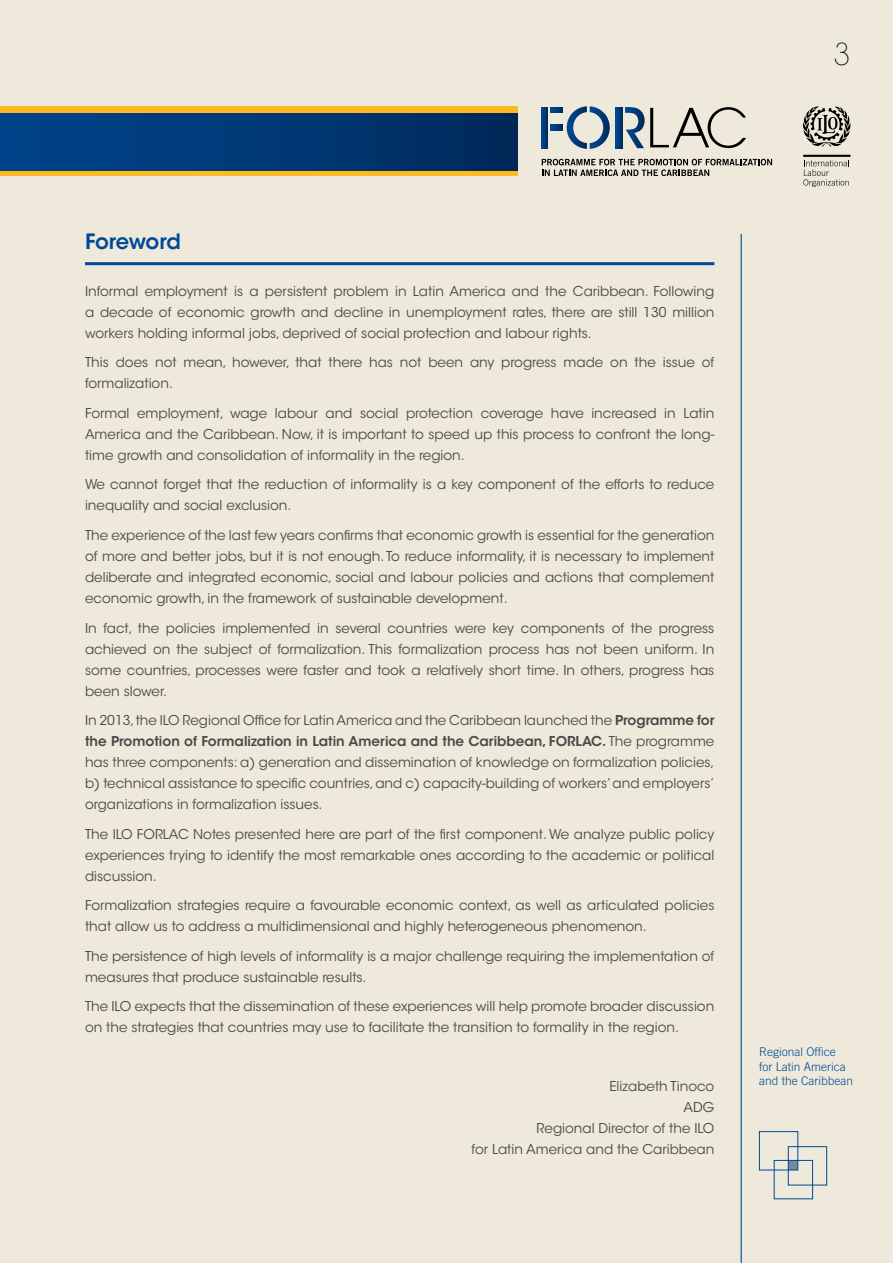
<style>
.page{position:relative;width:893px;height:1263px;background:#eee9db}
.page>*{position:absolute;margin:0;border:0;box-sizing:border-box;transform-origin:0 0}
.folio_DER{font:200 30px "ITC Avant Garde Std";color:#000}
.titulo_1{font:600 21px "ITC Avant Garde Std";letter-spacing:-.02em;color:#004996}
.texto{font:13.5px/21px "ITC Avant Garde Std";color:#4a4a49;text-align:justify}
.t1{font:300 12px/14.4px "Trade Gothic LT Std";color:#004996}
.s1{font-weight:600}
</style>
<div class="page">
<hr style="left:741px;top:234px;width:1px;height:1029px;background:#004996">
<div style="left:788px;top:1160px;width:10px;height:10px;background:#718b9d"></div>
<div style="left:774px;top:1160px;width:39px;height:39px;border:1px solid #004996"></div>
<div style="left:759px;top:1131px;width:39px;height:39px;border:1px solid #004996"></div>
<div style="left:788px;top:1146px;width:39px;height:39px;border:1px solid #004996"></div>
<div style="left:0;top:106px;width:518px;height:70px;background:#fbbb21"></div>
<div style="left:0;top:113px;width:518px;height:57px;background:linear-gradient(to right,#00458d,#002a5b)"></div>
<svg style="left:542px;top:159px;width:230px;height:17px"></svg>
<svg style="left:541px;top:107px;width:7px;height:41px"></svg>
<svg style="left:550px;top:106px;width:60px;height:43px"></svg>
<svg style="left:616px;top:107px;width:6px;height:41px"></svg>
<svg style="left:625px;top:107px;width:121px;height:41px"></svg>
<svg style="left:803px;top:160px;width:46px;height:27px"></svg>
<hr style="left:803px;top:155px;width:47px;height:2px;background:#000">
<svg style="left:803px;top:106px;width:47px;height:41px"></svg>
<hr style="left:85px;top:262px;width:629px;height:3px;background:#004996">
<p class="folio_DER" style="left:834px;top:36px;width:18px">3</p>
<p class="titulo_1" style="left:85px;top:228px;width:97px">Foreword</p>
<p class="texto" style="left:85px;top:281px;width:631px">Informal employment is a persistent problem in Latin America and the Caribbean. Following a decade of economic growth and decline in unemployment rates, there are still 130 million workers holding informal jobs, deprived of social protection and labour rights.</p>
<p class="texto" style="left:85px;top:352px;width:631px">This does not mean, however, that there has not been any progress made on the issue of formalization.</p>
<p class="texto" style="left:85px;top:403px;width:631px">Formal employment, wage labour and social protection coverage have increased in Latin America and the Caribbean. Now, it is important to speed up this process to confront the long&shy;time growth and consolidation of informality in the region.</p>
<p class="texto" style="left:85px;top:474px;width:631px">We cannot forget that the reduction of informality is a key component of the efforts to reduce inequality and social exclusion.</p>
<p class="texto" style="left:85px;top:525px;width:631px">The experience of the last few years confirms that economic growth is essential for the generation of more and better jobs, but it is not enough. To reduce informality, it is necessary to implement deliberate and integrated economic, social and labour policies and actions that complement economic growth, in the framework of sustainable development.</p>
<p class="texto" style="left:85px;top:617px;width:631px">In fact, the policies implemented in several countries were key components of the progress achieved on the subject of formalization. This formalization process has not been uniform. In some countries, processes were faster and took a relatively short time. In others, progress has been slower.</p>
<p class="texto" style="left:85px;top:710px;width:631px">In 2013, the ILO Regional Office for Latin America and the Caribbean launched the <span class="s1">Programme for the Promotion of Formalization in Latin America and the Caribbean, FORLAC.</span> The programme has three components: a) generation and dissemination of knowledge on formalization policies, b) technical assistance to specific countries, and c) capacity-building of workers’ and employers’ organizations in formalization issues.</p>
<p class="texto" style="left:85px;top:823px;width:631px">The ILO FORLAC Notes presented here are part of the first component. We analyze public policy experiences trying to identify the most remarkable ones according to the academic or political discussion.</p>
<p class="texto" style="left:85px;top:895px;width:631px">Formalization strategies require a favourable economic context, as well as articulated policies that allow us to address a multidimensional and highly heterogeneous phenomenon.</p>
<p class="texto" style="left:85px;top:945px;width:631px">The persistence of high levels of informality is a major challenge requiring the implementation of measures that produce sustainable results.</p>
<p class="texto" style="left:85px;top:996px;width:631px">The ILO expects that the dissemination of these experiences will help promote broader discussion on the strategies that countries may use to facilitate the transition to formality in the region.</p>
<p class="texto" style="left:472px;top:1076px;width:244px;text-align:right">Elizabeth Tinoco<br>ADG<br>Regional Director of the ILO<br>for Latin America and the Caribbean</p>
<p class="t1" style="left:759px;top:1044px;width:96px">Regional Office<br>for Latin America and the Caribbean</p>
</div>
